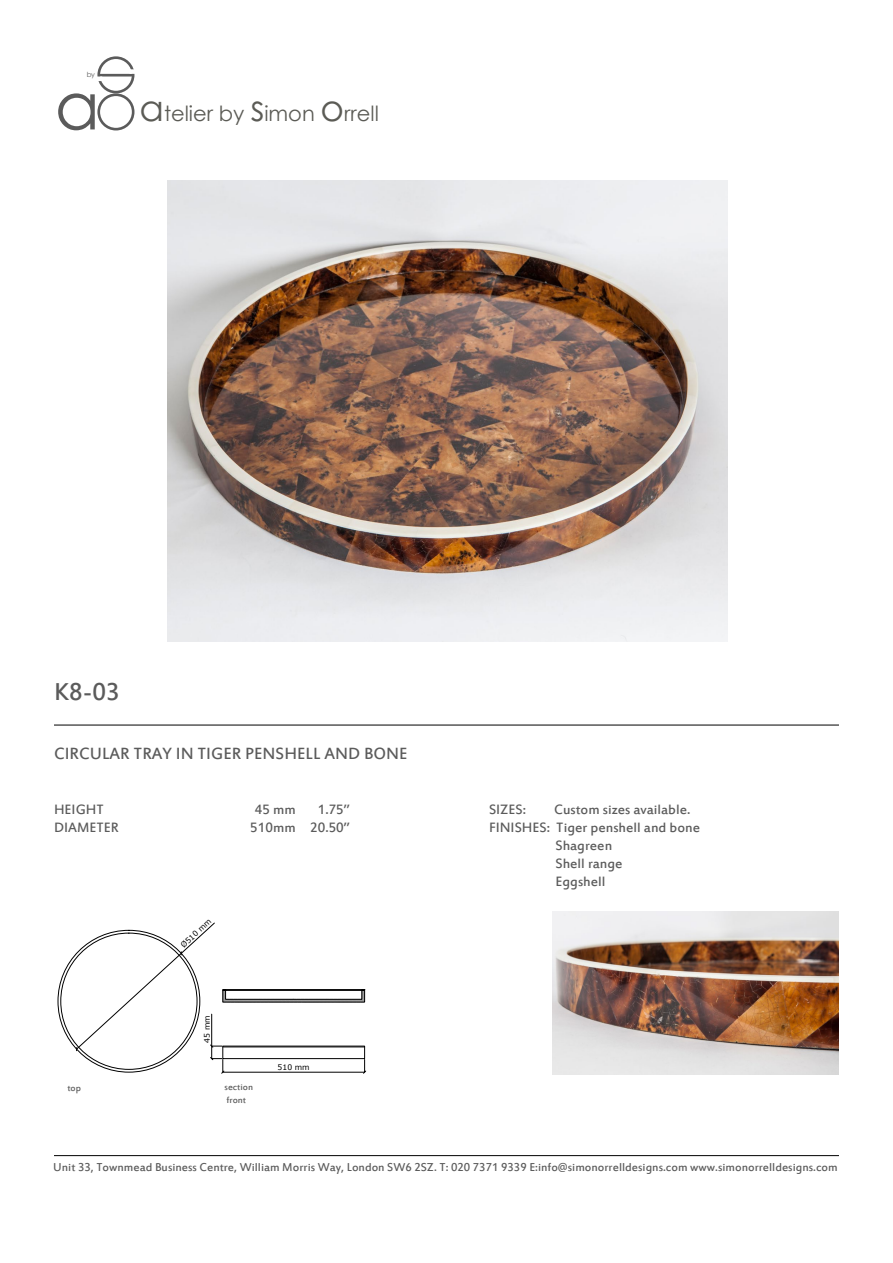
<style>
.page{position:relative;width:893px;height:1263px;background:#fff}
.page>*{position:absolute;margin:0;border:0;box-sizing:border-box;transform-origin:0 0}
.t1{font:27px "Estrangelo Edessa";color:#5b5b5b}
.t2{font:21px "Century Gothic";color:#5b5b55}
.t3{font:18px "Estrangelo Edessa";color:#5b5b5b}
.t4{font:15px/18px "Estrangelo Edessa";color:#5b5b5b}
.t5{font:12.6px "Estrangelo Edessa";color:#5b5b5b}
.t6{font:10.05px "Estrangelo Edessa";color:#5b5b5b}
.t7{font:7.65px "Verdana";color:#000}
.t8{font:7.05px "Century Gothic";color:#5b5b5b}
.s1{font-size:66.15px;color:#5b5b5b}
.s2{font-size:36px}
</style>
<div class="page">
<hr style="left:54px;top:725px;width:785px;height:1px;background:#000">
<hr style="left:54px;top:1155px;width:785px;height:1px;background:#000">
<img style="left:167px;top:181px;width:560px;height:461px">
<img style="left:553px;top:912px;width:286px;height:162px">
<div style="left:223px;top:1046px;width:142px;height:13px;border:1px solid #000"></div>
<svg style="left:223px;top:989px;width:142px;height:14px"></svg>
<hr style="left:223px;top:1047px;width:142px;height:1px;background:#000">
<svg style="left:76px;top:923px;width:138px;height:128px"></svg>
<div style="left:97px;top:93px;width:37px;height:37px;border:3px solid #5b5b5b;border-radius:50%"></div>
<div style="left:97px;top:56px;width:37px;height:37px;border:3px solid #5b5b5b;border-radius:50%"></div>
<hr style="left:99px;top:74px;width:34px;height:3px;background:#5b5b5b">
<svg style="left:130px;top:69px;width:4px;height:5px"></svg>
<svg style="left:97px;top:77px;width:5px;height:4px"></svg>
<p class="t8" style="left:87px;top:69px;width:10px">by</p>
<h2 class="t2" style="left:55px;top:99px;width:326px"><span class="s1">a</span> <span class="s2">a</span>telier by <span class="s2">s</span>imon <span class="s2">o</span>rrell</h2>
<h1 class="t1" style="left:54px;top:679px;width:67px">K8-03</h1>
<h3 class="t3" style="left:54px;top:744px;width:355px">CIRCULAR TRAY IN TIGER PENSHELL AND BONE</h3>
<p class="t4" style="left:54px;top:801px;width:66px">HEIGHT<br>DIAMETER</p>
<p class="t4" style="left:250px;top:801px;width:47px">45 mm<br>510mm</p>
<p class="t4" style="left:310px;top:801px;width:41px;text-align:center">1.75’’<br>20.50’’</p>
<p class="t4" style="left:489px;top:801px;width:39px">SIZES:</p>
<p class="t4" style="left:554px;top:801px;width:138px">Custom sizes available.</p>
<p class="t4" style="left:489px;top:819px;width:213px">FINISHES: Tiger penshell and bone</p>
<p class="t4" style="left:555px;top:837px;width:58px">Shagreen</p>
<p class="t4" style="left:555px;top:855px;width:69px">Shell range</p>
<p class="t4" style="left:555px;top:873px;width:52px">Eggshell</p>
<p class="t7" style="left:178px;top:942px;width:40px;rotate:-42deg">Ø510 mm</p>
<p class="t6" style="left:67px;top:1083px;width:15px">top</p>
<p class="t7" style="left:202px;top:1042px;width:29px;rotate:-90deg">45 mm</p>
<p class="t6" style="left:225px;top:1082px;width:30px">section</p>
<p class="t6" style="left:226px;top:1095px;width:21px">front</p>
<p class="t7" style="left:278px;top:1062px;width:34px">510 mm</p>
<p class="t5" style="left:53px;top:1161px;width:786px">Unit 33, Townmead Business Centre, William Morris Way, London SW6 2SZ. T: 020 7371 9339 E:info@simonorrelldesigns.com www.simonorrelldesigns.com</p>
</div>
